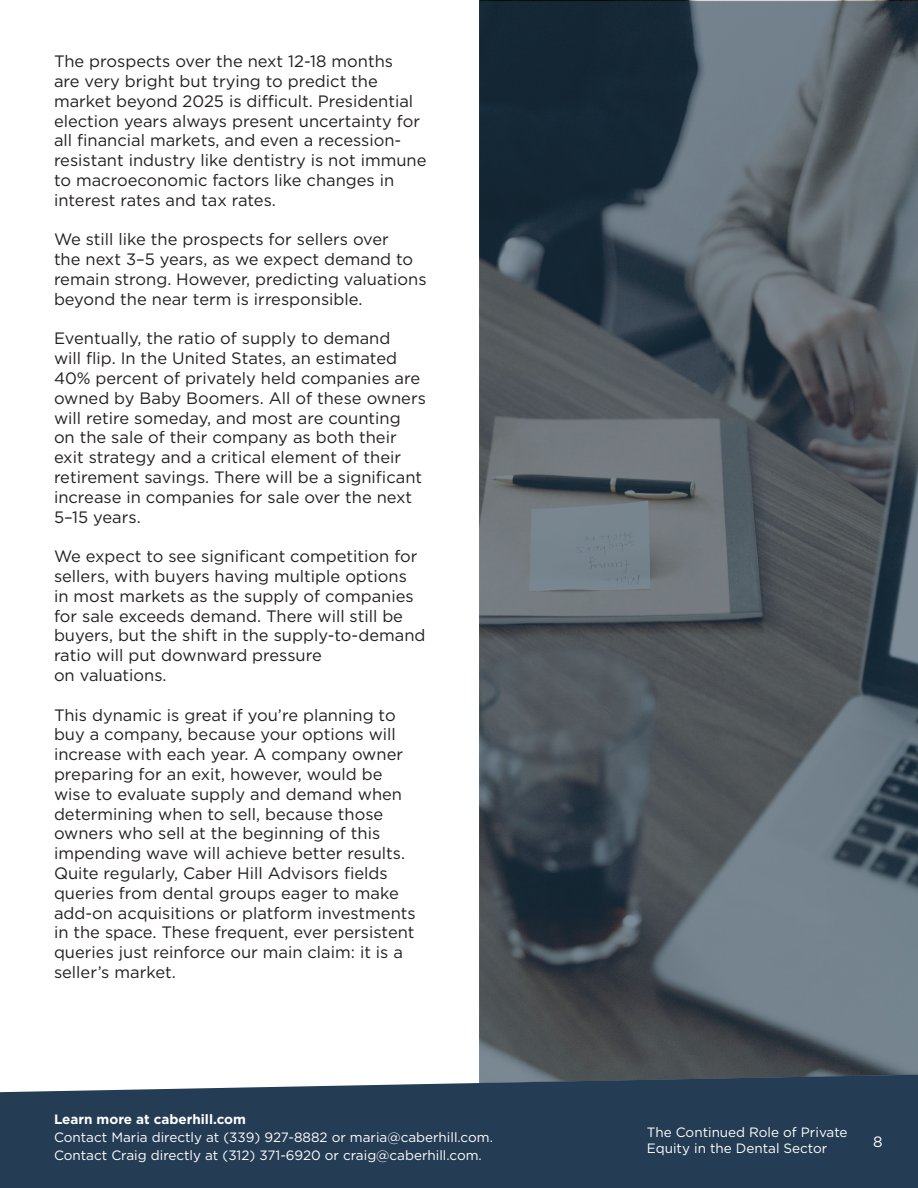
<style>
.page{position:relative;width:918px;height:1188px;background:#fff}
.page>*{position:absolute;margin:0;border:0;box-sizing:border-box;transform-origin:0 0}
.t1{font:16.5px/19.8px "Gotham";color:#231f20}
.t2{font:15px "Gotham";color:#fff}
.t3{font:13.5px/16.2px "Gotham";color:#fff}
.t4{font:700 13.5px "Gotham";color:#fff}
</style>
<div class="page">
<div style="left:0;top:1083px;width:918px;height:105px;background:#243c54"></div>
<svg style="left:479px;top:1px;width:439px;height:1082px;background:#4f5a61"></svg>
<p class="t1" style="left:54px;top:51px;width:374px">The prospects over the next 12-18 months<br>are very bright but trying to predict the market beyond 2025 is difficult. Presidential election years always present uncertainty for all financial markets, and even a recession&shy;resistant industry like dentistry is not immune to macroeconomic factors like changes in interest rates and tax rates.</p>
<p class="t1" style="left:54px;top:229px;width:374px">We still like the prospects for sellers over<br>the next 3–5 years, as we expect demand to remain strong. However, predicting valuations beyond the near term is irresponsible.</p>
<p class="t1" style="left:54px;top:328px;width:373px">Eventually, the ratio of supply to demand<br>will flip. In the United States, an estimated 40% percent of privately held companies are owned by Baby Boomers. All of these owners will retire someday, and most are counting<br>on the sale of their company as both their exit strategy and a critical element of their retirement savings. There will be a significant increase in companies for sale over the next 5–15 years.</p>
<p class="t1" style="left:54px;top:546px;width:373px">We expect to see significant competition for sellers, with buyers having multiple options in most markets as the supply of companies for sale exceeds demand. There will still be buyers, but the shift in the supply-to-demand ratio will put downward pressure<br>on valuations.</p>
<p class="t1" style="left:54px;top:705px;width:353px">This dynamic is great if you’re planning to buy a company, because your options will increase with each year. A company owner preparing for an exit, however, would be wise to evaluate supply and demand when determining when to sell, because those owners who sell at the beginning of this impending wave will achieve better results.</p>
<p class="t1" style="left:54px;top:863px;width:363px">Quite regularly, Caber Hill Advisors fields queries from dental groups eager to make add-on acquisitions or platform investments in the space. These frequent, ever persistent queries just reinforce our main claim: it is a seller’s market.</p>
<p class="t4" style="left:54px;top:1110px;width:193px">Learn more at caberhill.com</p>
<p class="t3" style="left:54px;top:1128px;width:441px;line-height:18px">Contact Maria directly at (339) 927-8882 or maria@caberhill.com.<br>Contact Craig directly at (312) 371-6920 or craig@caberhill.com.</p>
<p class="t3" style="left:647px;top:1124px;width:202px">The Continued Role of Private<br>Equity in the Dental Sector</p>
<p class="t2" style="left:873px;top:1132px;width:11px">8</p>
</div>
